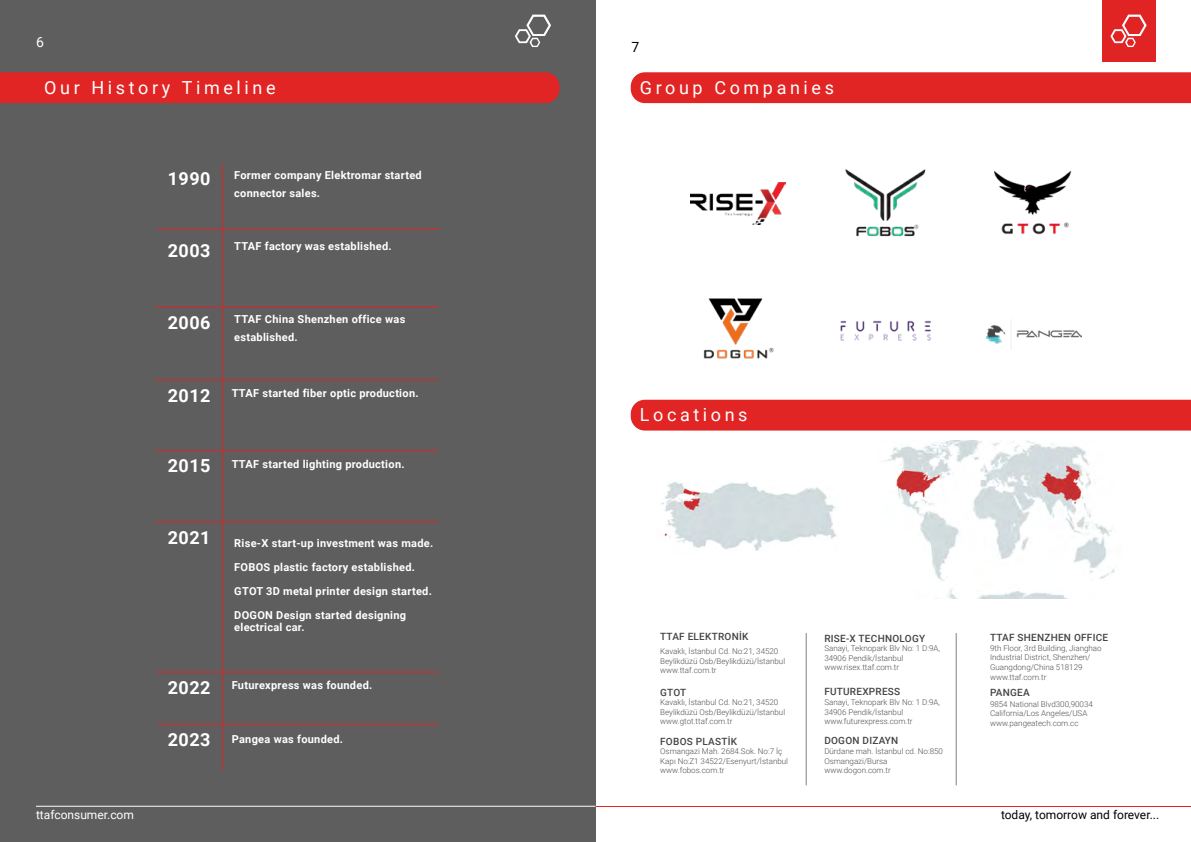
<style>
.page{position:relative;width:1191px;height:842px;background:#fff}
.page>*{position:absolute;margin:0;border:0;box-sizing:border-box;transform-origin:0 0}
.t1{font:18px "Roboto";letter-spacing:.2em;color:#fff}
.t2{font:700 18px "Roboto";letter-spacing:.025em;color:#fff}
.t3{font:14px "Roboto";color:#000}
.t4{font:14px "Roboto";color:#fff}
.t5{font:12px "Roboto";color:#000}
.t6{font:12px "Roboto";color:#fff}
.t7{font:700 11px/24px "Roboto";letter-spacing:.025em;color:#fff}
.t8{font:500 10px "Roboto";letter-spacing:.025em;color:#434544}
.t9{font:300 8px/9.6px "Roboto";color:#4f504f}
</style>
<div class="page">
<div style="left:631px;top:400px;width:560px;height:31px;background:#e12424"></div>
<hr style="left:595px;top:806px;width:596px;height:1px;background:#e02424">
<div style="left:1102px;top:0;width:53px;height:62px;background:#e02424"></div>
<svg style="left:1110px;top:15px;width:36px;height:32px"></svg>
<hr style="left:806px;top:633px;width:1px;height:152px;background:#818282">
<hr style="left:956px;top:633px;width:1px;height:152px;background:#818282">
<img style="left:845px;top:170px;width:81px;height:67px">
<img style="left:690px;top:183px;width:96px;height:42px">
<img style="left:703px;top:298px;width:71px;height:61px">
<img style="left:840px;top:320px;width:91px;height:21px">
<img style="left:994px;top:170px;width:78px;height:65px">
<img style="left:986px;top:319px;width:95px;height:31px">
<img style="left:884px;top:441px;width:231px;height:158px">
<img style="left:661px;top:482px;width:176px;height:69px">
<hr style="left:36px;top:806px;width:1119px;height:1px;background:#e62729">
<div style="left:0;top:0;width:595px;height:842px;background:#5e5e5e"></div>
<hr style="left:36px;top:806px;width:559px;height:1px;background:#fff">
<svg style="left:515px;top:15px;width:36px;height:32px"></svg>
<hr style="left:222px;top:163px;width:1px;height:608px;background:#e02424">
<hr style="left:155px;top:307px;width:283px;height:1px;background:#e02424">
<hr style="left:157px;top:229px;width:283px;height:1px;background:#e02424">
<hr style="left:155px;top:380px;width:283px;height:1px;background:#e02424">
<hr style="left:155px;top:450px;width:283px;height:1px;background:#e02424">
<hr style="left:155px;top:522px;width:283px;height:1px;background:#e02424">
<hr style="left:155px;top:672px;width:283px;height:1px;background:#e02424">
<hr style="left:157px;top:724px;width:281px;height:1px;background:#e02424">
<div style="left:0;top:72px;width:560px;height:31px;background:#e12424"></div>
<div style="left:631px;top:72px;width:560px;height:31px;background:#e12424"></div>
<h2 class="t4" style="left:36px;top:32px;width:9px">6</h2>
<h2 class="t3" style="left:631px;top:37px;width:9px">7</h2>
<h1 class="t1" style="left:44px;top:75px;width:233px">Our History Timeline</h1>
<h1 class="t1" style="left:640px;top:75px;width:196px">Group Companies</h1>
<h3 class="t6" style="left:36px;top:806px;width:99px">ttafconsumer.com</h3>
<h1 class="t2" style="left:168px;top:166px;width:44px">1990</h1>
<h1 class="t2" style="left:168px;top:238px;width:44px">2003</h1>
<h3 class="t7" style="left:234px;top:166px;width:189px;line-height:18px">Former company Elektromar started connector sales.</h3>
<h3 class="t7" style="left:234px;top:233px;width:159px">TTAF factory was established.</h3>
<h1 class="t2" style="left:168px;top:310px;width:44px">2006</h1>
<h1 class="t2" style="left:168px;top:383px;width:44px">2012</h1>
<h3 class="t7" style="left:234px;top:310px;width:172px;line-height:18px">TTAF China Shenzhen office was established.</h3>
<h3 class="t7" style="left:232px;top:380px;width:188px">TTAF started fiber optic production.</h3>
<h1 class="t2" style="left:168px;top:453px;width:44px">2015</h1>
<h3 class="t7" style="left:232px;top:451px;width:174px">TTAF started lighting production.</h3>
<h1 class="t2" style="left:168px;top:525px;width:44px">2021</h1>
<h1 class="t2" style="left:168px;top:675px;width:44px">2022</h1>
<h1 class="t2" style="left:168px;top:727px;width:44px">2023</h1>
<h3 class="t7" style="left:234px;top:530px;width:200px">Rise-X start-up investment was made.<br>FOBOS plastic factory established.<br>GTOT 3D metal printer design started.<br>DOGON Design started designing</h3>
<h3 class="t7" style="left:234px;top:614px;width:72px">electrical car.</h3>
<h3 class="t7" style="left:232px;top:673px;width:142px">Futurexpress was founded.</h3>
<h3 class="t7" style="left:232px;top:726px;width:113px">Pangea was founded.</h3>
<h1 class="t1" style="left:640px;top:401px;width:109px">Locations</h1>
<p class="t8" style="left:660px;top:629px;width:90px">TTAF ELEKTRONİK</p>
<p class="t9" style="left:660px;top:646px;width:126px">Kavaklı, İstanbul Cd. No:21, 34520<br>Beylikdüzü Osb/Beylikdüzü/İstanbul www.ttaf.com.tr</p>
<p class="t8" style="left:660px;top:685px;width:28px">GTOT</p>
<p class="t9" style="left:660px;top:697px;width:126px">Kavaklı, İstanbul Cd. No:21, 34520<br>Beylikdüzü Osb/Beylikdüzü/İstanbul www.gtot.ttaf.com.tr</p>
<p class="t8" style="left:660px;top:734px;width:78px">FOBOS PLASTİK</p>
<p class="t8" style="left:824px;top:631px;width:102px">RISE-X TECHNOLOGY</p>
<p class="t9" style="left:824px;top:643px;width:117px">Sanayi, Teknopark Blv No: 1 D:9A,<br>34906 Pendik/İstanbul www.risex.ttaf.com.tr</p>
<p class="t8" style="left:824px;top:684px;width:77px">FUTUREXPRESS</p>
<p class="t9" style="left:824px;top:697px;width:117px">Sanayi, Teknopark Blv No: 1 D:9A,<br>34906 Pendik/İstanbul www.futurexpress.com.tr</p>
<p class="t8" style="left:824px;top:733px;width:76px">DOGON DIZAYN</p>
<p class="t9" style="left:660px;top:746px;width:129px">Osmangazi Mah. 2684.Sok. No:7 İç<br>Kapı No:Z1 34522/Esenyurt/İstanbul www.fobos.com.tr</p>
<p class="t9" style="left:824px;top:746px;width:120px">Dürdane mah. İstanbul cd. No:850<br>Osmangazi/Bursa www.dogon.com.tr</p>
<p class="t8" style="left:990px;top:630px;width:120px">TTAF SHENZHEN OFFICE</p>
<p class="t9" style="left:990px;top:643px;width:113px">9th Floor, 3rd Building, Jianghao<br>Industrial District, Shenzhen/<br>Guangdong/China 518129 www.ttaf.com.tr</p>
<p class="t8" style="left:990px;top:686px;width:41px">PANGEA</p>
<p class="t9" style="left:990px;top:699px;width:104px">9854 National Blvd300,90034<br>California/Los Angeles/USA www.pangeatech.com.cc</p>
<h3 class="t5" style="left:1001px;top:807px;width:160px">today, tomorrow and forever...</h3>
</div>
